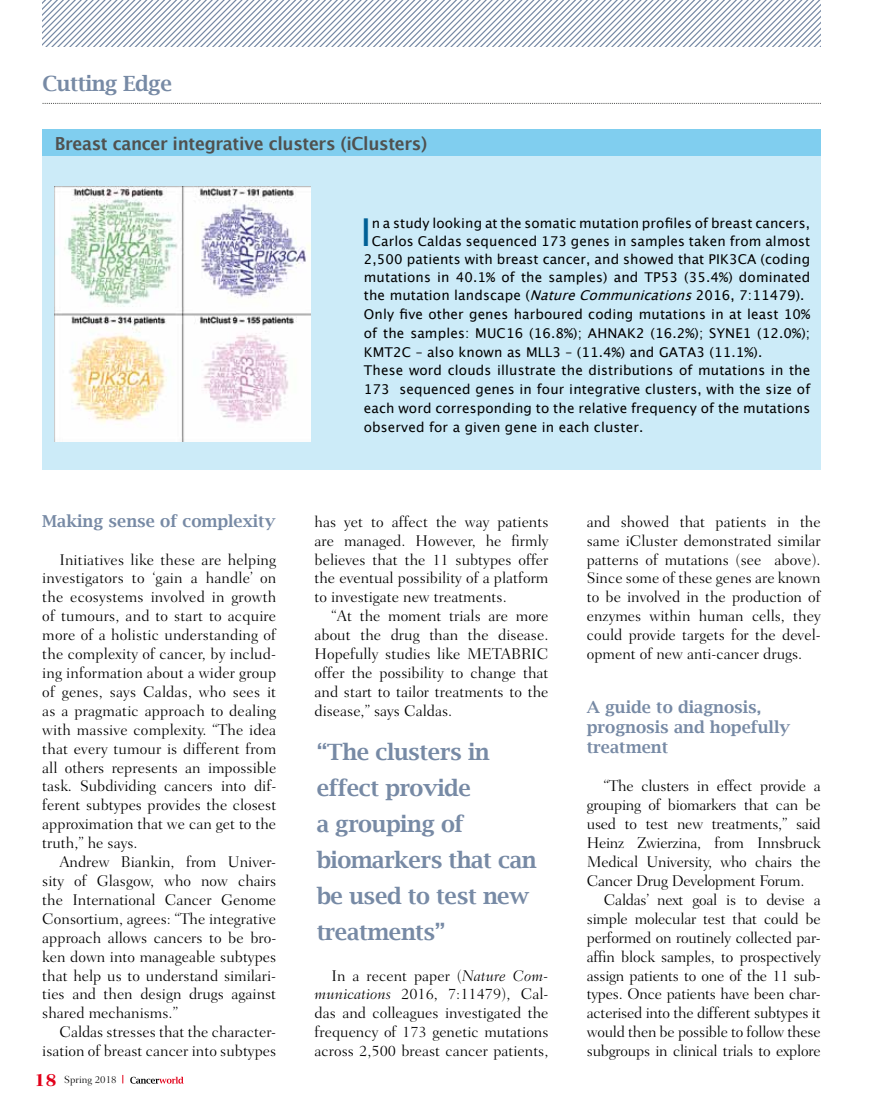
<style>
.page{position:relative;width:872px;height:1106px;background:#fff}
.page>*{position:absolute;margin:0;border:0;box-sizing:border-box;transform-origin:0 0}
.t1{font:38.4px "Lucida Grande";color:#006096}
.t2{font:600 22.5px/36px "Lucida Bright";letter-spacing:-.02em;color:#778aa5}
.t3{font:600 21px "Lucida Bright";letter-spacing:-.025em;color:#778aa5}
.t4{font:700 18px "Lucida Grande";letter-spacing:-.02em;color:#50514f;scale:.94 1}
.t5{font:600 16.5px/19.8px "Lucida Bright";color:#778aa5}
.t6{font:300 15.75px/18.9px "Fairfield LH";color:#000;text-align:justify}
.t7{font:13.5px "Lucida Grande";letter-spacing:.01em;color:#000}
.t8{font:300 10.5px "Fairfield LH";color:#000}
.s1{font-weight:800;font-size:18px;color:#e2001a}
.s2{font-style:italic}
</style>
<div class="page">
<svg style="left:130px;top:1076px;width:53px;height:7px"></svg>
<div style="left:42px;top:156px;width:778px;height:314px;background:#ccebf8"></div>
<div style="left:43px;top:130px;width:777px;height:26px;background:#80ceef"></div>
<img style="left:55px;top:186px;width:255px;height:256px">
<svg style="left:43px;top:103px;width:778px;height:1px"></svg>
<svg style="left:43px;top:0;width:778px;height:47px"></svg>
<h3 class="t3" style="left:43px;top:70px;width:131px">Cutting Edge</h3>
<p class="t4" style="left:55px;top:132px;width:398px">Breast cancer integrative clusters (iClusters)</p>
<p class="t5" style="left:42px;top:510px;width:235px">Making sense of complexity</p>
<p class="t6" style="left:42px;top:550px;width:235px;text-indent:17px">Initiatives like these are helping investigators to ‘gain a handle’ on the ecosystems involved in growth of tumours, and to start to acquire more of a holistic understanding of the complexity of cancer, by includ&shy;ing information about a wider group of genes, says Caldas, who sees it as a pragmatic approach to dealing with massive complexity. “The idea that every tumour is different from all others represents an impossible task. Subdividing cancers into dif&shy;ferent subtypes provides the closest approximation that we can get to the truth,” he says.</p>
<p class="t6" style="left:42px;top:852px;width:235px;text-indent:17px">Andrew Biankin, from Univer&shy;sity of Glasgow, who now chairs the International Cancer Genome Consortium, agrees: “The integrative approach allows cancers to be bro&shy;ken down into manageable subtypes that help us to understand similari&shy;ties and then design drugs against shared mechanisms.”</p>
<p class="t6" style="left:42px;top:1022px;width:235px;text-align:right">Caldas stresses that the character&shy;isation of breast cancer into subtypes</p>
<p class="t8" style="left:34px;top:1073px;width:84px"><span class="s1">18</span> Spring 2018</p>
<h1 class="t1" style="left:360px;top:208px;width:13px">I</h1>
<p class="t7" style="left:372px;top:215px;width:440px">n a study looking at the somatic mutation profiles of breast cancers,</p>
<p class="t7" style="left:372px;top:233px;width:440px">Carlos Caldas sequenced 173 genes in samples taken from almost</p>
<p class="t7" style="left:364px;top:251px;width:448px">2,500 patients with breast cancer, and showed that PIK3CA (coding</p>
<p class="t7" style="left:364px;top:269px;width:448px">mutations in 40.1% of the samples) and TP53 (35.4%) dominated</p>
<p class="t7" style="left:364px;top:287px;width:442px">the mutation landscape (<span class="s2">NatureCommunications</span>2016, 7:11479).</p>
<p class="t7" style="left:364px;top:306px;width:448px">Only five other genes harboured coding mutations in at least 10%</p>
<p class="t7" style="left:364px;top:324px;width:448px">of the samples: MUC16 (16.8%); AHNAK2 (16.2%); SYNE1 (12.0%);</p>
<p class="t7" style="left:364px;top:343px;width:400px">KMT2C – also known as MLL3 – (11.4%) and GATA3 (11.1%).</p>
<p class="t7" style="left:364px;top:362px;width:448px">These word clouds illustrate the distributions of mutations in the</p>
<p class="t7" style="left:364px;top:381px;width:448px">173 sequenced genes in four integrative clusters, with the size of</p>
<p class="t7" style="left:364px;top:400px;width:448px">each word corresponding to the relative frequency of the mutations</p>
<p class="t7" style="left:364px;top:419px;width:281px">observed for a given gene in each cluster.</p>
<p class="t6" style="left:314px;top:512px;width:235px">has yet to affect the way patients are managed. However, he firmly believes that the 11 subtypes offer the eventual possibility of a platform to investigate new treatments.</p>
<p class="t6" style="left:314px;top:606px;width:235px;text-indent:17px">“At the moment trials are more about the drug than the disease.<br>Hopefully studies like METABRIC offer the possibility to change that and start to tailor treatments to the disease,” says Caldas.</p>
<h2 class="t2" style="left:317px;top:733px;width:221px">“The clusters in effect provide<br>a grouping of biomarkers that can be used to test new treatments”</h2>
<p class="t6" style="left:314px;top:966px;width:235px;text-indent:17px">In a recent paper (<span class="s2">Nature Com&shy;munications</span> 2016, 7:11479), Cal&shy;das and colleagues investigated the frequency of 173 genetic mutations across 2,500 breast cancer patients,</p>
<p class="t6" style="left:587px;top:512px;width:235px">and showed that patients in the same iCluster demonstrated similar patterns of mutations (see above).<br>Since some of these genes are known to be involved in the production of enzymes within human cells, they could provide targets for the devel&shy;opment of new anti-cancer drugs.</p>
<p class="t5" style="left:587px;top:696px;width:205px">A guide to diagnosis, prognosis and hopefully treatment</p>
<p class="t6" style="left:587px;top:777px;width:235px;text-indent:17px">“The clusters in effect provide a grouping of biomarkers that can be used to test new treatments,” said Heinz Zwierzina, from Innsbruck Medical University, who chairs the Cancer Drug Development Forum.</p>
<p class="t6" style="left:587px;top:890px;width:235px;text-indent:17px">Caldas’ next goal is to devise a simple molecular test that could be performed on routinely collected par&shy;affin block samples, to prospectively assign patients to one of the 11 sub&shy;types. Once patients have been char&shy;acterised into the different subtypes it would then be possible to follow these subgroups in clinical trials to explore</p>
</div>
